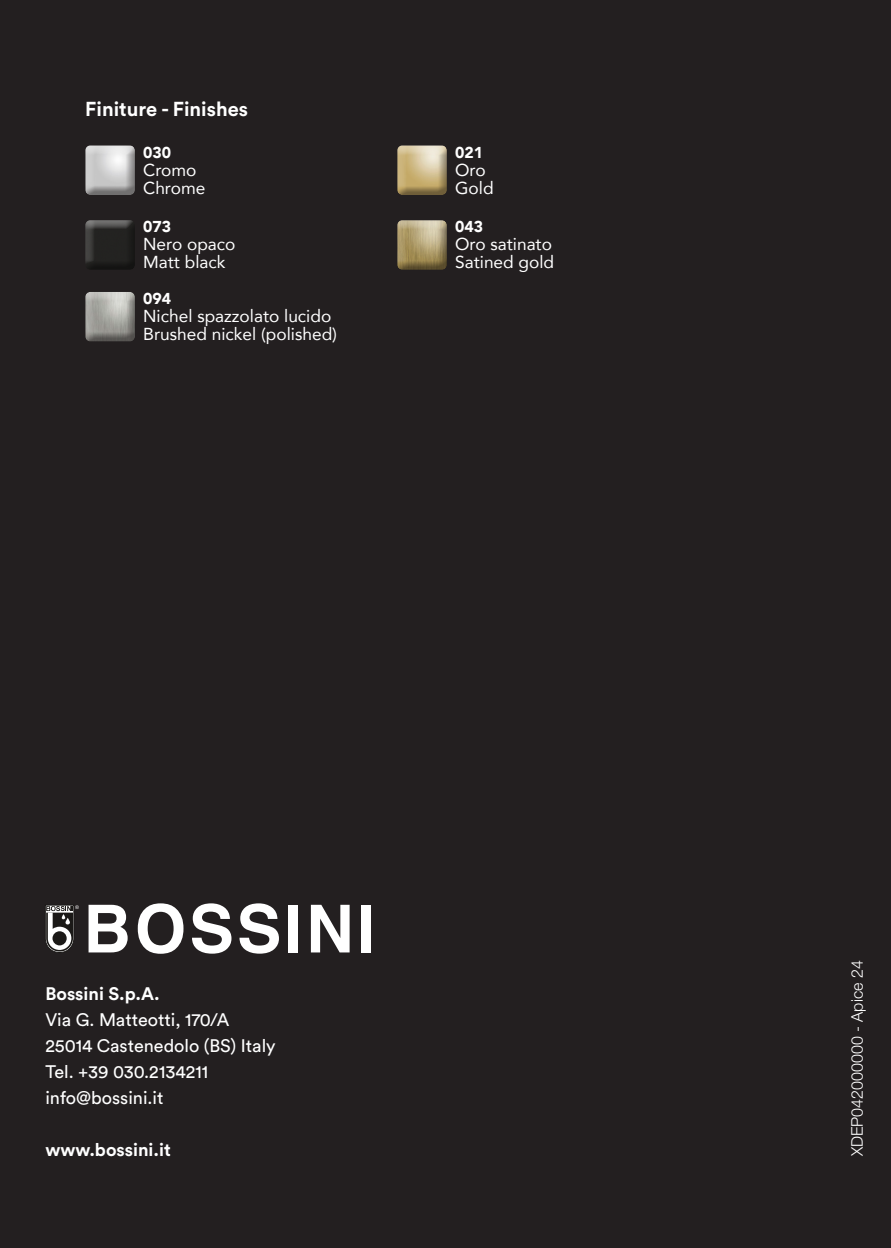
<style>
.page{position:relative;width:891px;height:1248px;background:#fff}
.page>*{position:absolute;margin:0;border:0;box-sizing:border-box;transform-origin:0 0}
.t1{font:700 20px "Circular Std";color:#fff}
.t2{font:18px/26px "Circular Std";color:#fff}
.t3{font:700 18px "Circular Std";color:#fff}
.t4{font:17.2px/18px "Avenir";color:#fff}
.t5{font:300 16px "Helvetica Neue LT Pro";color:#fff}
.t6{font:900 15.8px "Avenir";color:#fff}
</style>
<div class="page">
<div style="left:0;top:0;width:890px;height:1247px;background:#231f20"></div>
<svg style="left:88px;top:904px;width:40px;height:48px"></svg>
<svg style="left:138px;top:903px;width:45px;height:50px"></svg>
<svg style="left:192px;top:903px;width:39px;height:50px"></svg>
<svg style="left:239px;top:903px;width:40px;height:50px"></svg>
<div style="left:288px;top:904px;width:10px;height:48px;background:#fff"></div>
<svg style="left:311px;top:904px;width:38px;height:48px"></svg>
<div style="left:361px;top:904px;width:10px;height:48px;background:#fff"></div>
<svg style="left:45px;top:905px;width:34px;height:47px"></svg>
<div style="left:84px;top:145px;width:52px;height:46px;background:#fff;opacity:.5"></div>
<div style="left:84px;top:146px;width:52px;height:51px;background:#231f20;opacity:.5"></div>
<div style="left:84px;top:220px;width:52px;height:52px;background:#231f20;opacity:.5"></div>
<div style="left:84px;top:291px;width:52px;height:46px;background:#272425"></div>
<div style="left:84px;top:292px;width:52px;height:51px;background:#231f20;opacity:.5"></div>
<div style="left:395px;top:145px;width:52px;height:52px;background:#231f20;opacity:.5"></div>
<div style="left:395px;top:220px;width:52px;height:52px;background:#231f20;opacity:.5"></div>
<p class="t1" style="left:85px;top:96px;width:164px">Finiture - Finishes</p>
<p class="t6" style="left:143px;top:138px;width:29px">030</p>
<p class="t4" style="left:143px;top:160px;width:64px">Cromo<br>Chrome</p>
<p class="t6" style="left:143px;top:213px;width:29px">073</p>
<p class="t4" style="left:143px;top:235px;width:94px">Nero opaco<br>Matt black</p>
<p class="t6" style="left:143px;top:285px;width:29px">094</p>
<p class="t4" style="left:143px;top:306px;width:195px">Nichel spazzolato lucido<br>Brushed nickel (polished)</p>
<p class="t6" style="left:455px;top:138px;width:29px">021</p>
<p class="t4" style="left:455px;top:160px;width:40px">Oro<br>Gold</p>
<p class="t6" style="left:455px;top:213px;width:29px">043</p>
<p class="t4" style="left:455px;top:235px;width:100px">Oro satinato<br>Satined gold</p>
<p class="t3" style="left:45px;top:982px;width:116px">Bossini S.p.A.</p>
<p class="t2" style="left:45px;top:1006px;width:232px">Via G. Matteotti, 170/A<br>25014 Castenedolo (BS) Italy<br>Tel. +39 030.2134211 info@bossini.it</p>
<p class="t3" style="left:45px;top:1138px;width:127px">www.bossini.it</p>
<p class="t5" style="left:846px;top:1156px;width:197px;rotate:-90deg">XDEP042000000 - Apice 24</p>
</div>
